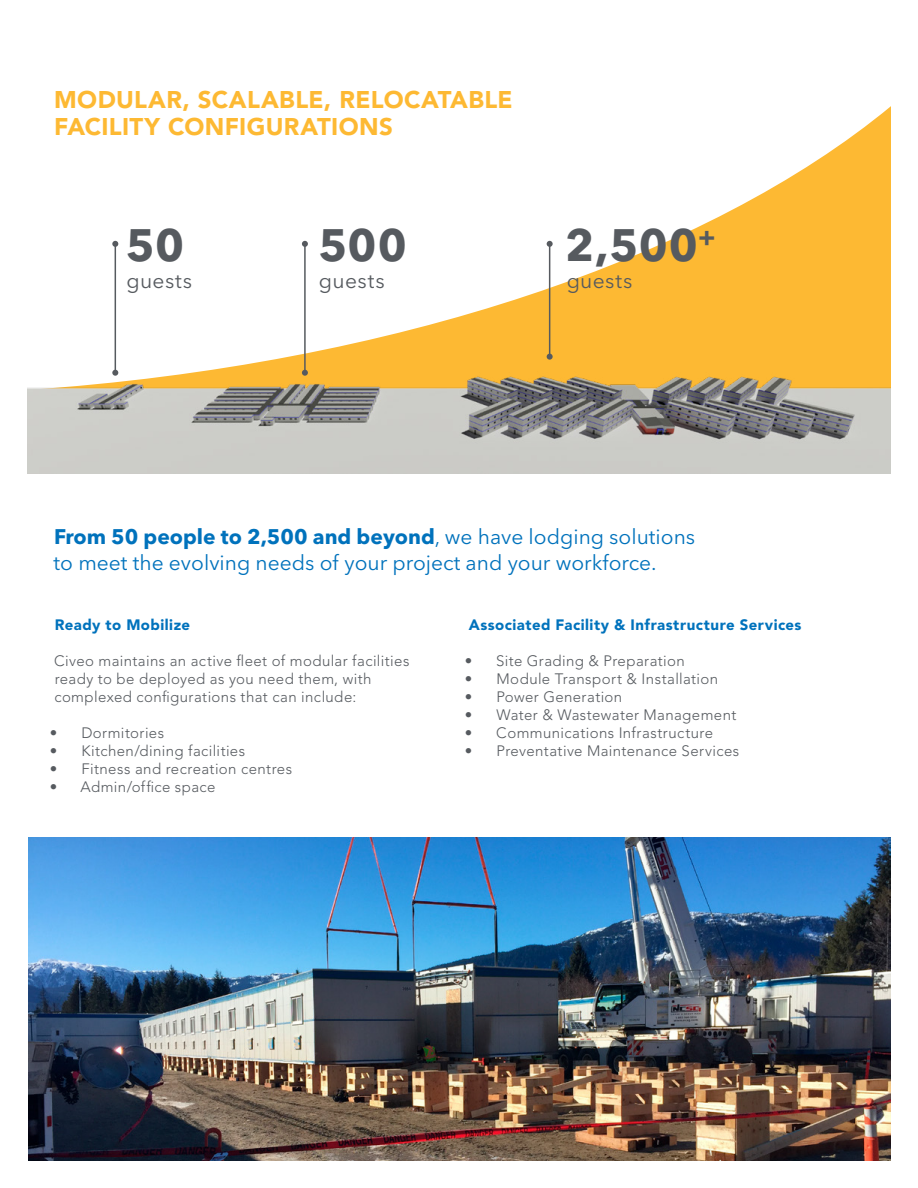
<style>
.page{position:relative;width:918px;height:1188px;background:#fff}
.page>*{position:absolute;margin:0;border:0;box-sizing:border-box;transform-origin:0 0}
.t1{font:700 45px "Avenir Next LT Pro";letter-spacing:.005em;color:#565a5f}
.t2{font:900 24px/27px "Avenir LT Std";letter-spacing:.015em;color:#fdb933}
.t3{font:21px/25.2px "Avenir Next LT Pro";color:#0072bc}
.t4{font:21px "Avenir Next LT Pro";letter-spacing:.02em;color:#565a5f}
.t5{font:300 15px/18px "Avenir LT Std";letter-spacing:.025em;color:#565a5f}
.t6{font:900 15px "Avenir LT Std";letter-spacing:.03em;color:#0072bc}
.s1{font-weight:700}
</style>
<div class="page">
<img style="left:28px;top:837px;width:863px;height:324px">
<svg style="left:114px;top:106px;width:777px;height:211px"></svg>
<hr style="left:115px;top:244px;width:1px;height:129px;background:#565a5f">
<svg style="left:112px;top:241px;width:6px;height:6px"></svg>
<hr style="left:304px;top:244px;width:2px;height:129px;background:#565a5f">
<svg style="left:302px;top:241px;width:6px;height:6px"></svg>
<hr style="left:549px;top:244px;width:1px;height:113px;background:#565a5f">
<svg style="left:547px;top:241px;width:6px;height:6px"></svg>
<img style="left:27px;top:317px;width:864px;height:156px">
<h2 class="t2" style="left:54px;top:86px;width:460px">MODULAR, SCALABLE, RELOCATABLE<br>FACILITY CONFIGURATIONS</h2>
<h1 class="t1" style="left:126px;top:218px;width:60px">50</h1>
<h3 class="t4" style="left:127px;top:268px;width:67px">guests</h3>
<h1 class="t1" style="left:318px;top:218px;width:90px">500</h1>
<h3 class="t4" style="left:319px;top:268px;width:67px">guests</h3>
<h1 class="t1" style="left:565px;top:218px;width:152px">2,500<sup>+</sup></h1>
<h3 class="t4" style="left:567px;top:268px;width:67px">guests</h3>
<h3 class="t3" style="left:54px;top:524px;width:643px"><span class="s1">From 50 people to 2,500 and beyond</span>, we have lodging solutions to meet the evolving needs of your project and your workforce.</h3>
<p class="t6" style="left:55px;top:616px;width:137px">Ready to Mobilize</p>
<p class="t5" style="left:54px;top:652px;width:357px">Civeo maintains an active fleet of modular facilities ready to be deployed as you need them, with complexed configurations that can include:</p>
<p class="t5" style="left:50px;top:724px;width:116px">• Dormitories</p>
<p class="t5" style="left:50px;top:742px;width:197px">• Kitchen/dining facilities</p>
<p class="t5" style="left:50px;top:760px;width:244px">• Fitness and recreation centres</p>
<p class="t5" style="left:50px;top:778px;width:167px">• Admin/office space</p>
<p class="t6" style="left:469px;top:616px;width:334px">Associated Facility &amp; Infrastructure Services</p>
<p class="t5" style="left:465px;top:652px;width:222px">• Site Grading &amp; Preparation</p>
<p class="t5" style="left:465px;top:670px;width:255px">• Module Transport &amp; Installation</p>
<p class="t5" style="left:465px;top:688px;width:159px">• Power Generation</p>
<p class="t5" style="left:465px;top:706px;width:273px">• Water &amp; Wastewater Management</p>
<p class="t5" style="left:465px;top:724px;width:250px">• Communications Infrastructure</p>
<p class="t5" style="left:465px;top:742px;width:276px">• Preventative Maintenance Services</p>
</div>
